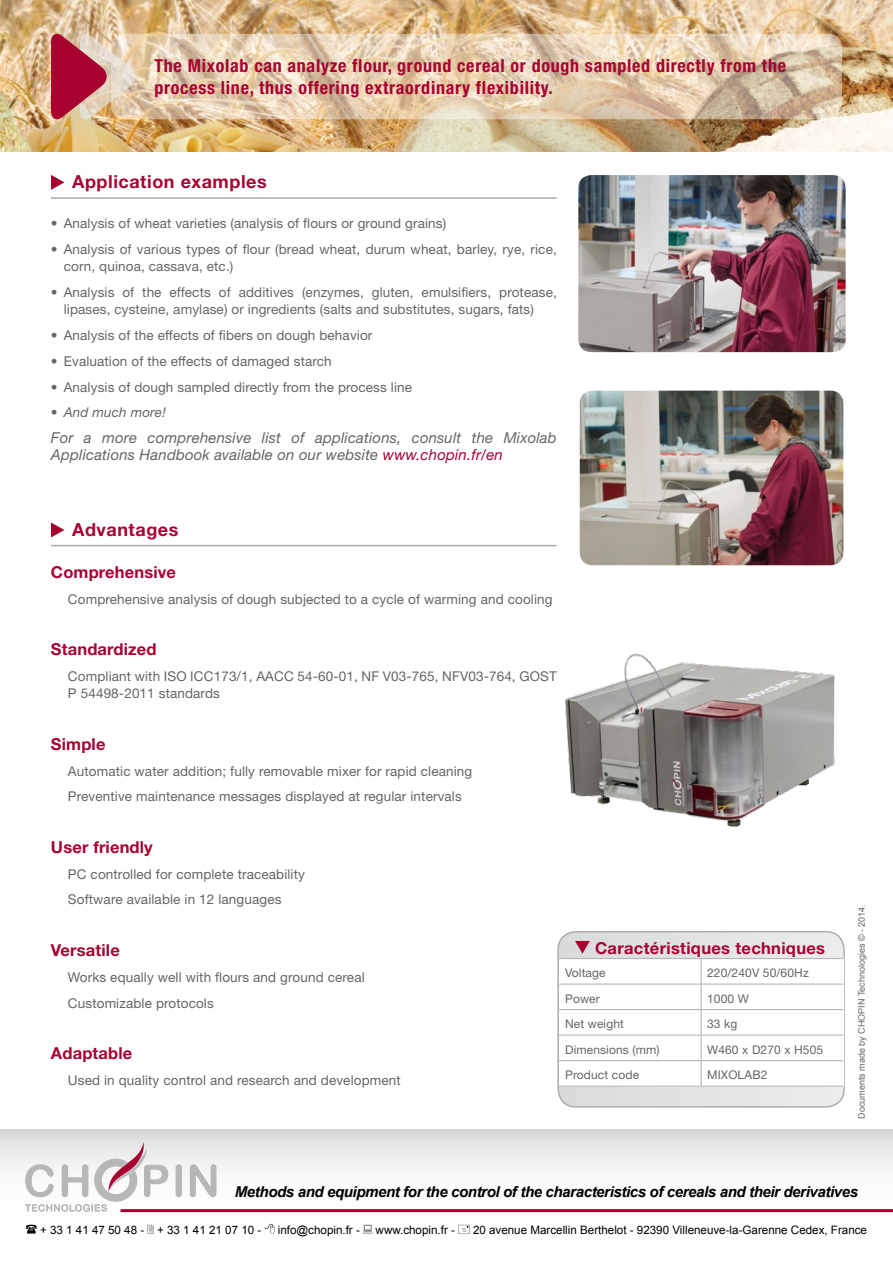
<style>
.page{position:relative;width:893px;height:1263px;background:#fff}
.page>*{position:absolute;margin:0;border:0;box-sizing:border-box;transform-origin:0 0}
.t1{font:700 condensed 18px/22.5px "Helvetica Neue LT Std";letter-spacing:.04em;color:#a70230}
.t2{font:700 18px "Helvetica Neue LT Std";letter-spacing:.03em;color:#a70230}
.t3{font:700 16.5px "Helvetica Neue LT Std";letter-spacing:.01em;color:#a70230}
.t4{font:italic 15px/17.2px "Helvetica Neue LT Std";letter-spacing:.01em;color:#646567}
.t5{font:italic 700 15px "Arial";letter-spacing:-.025em;color:#000}
.t6{font:13.5px/17.2px "Helvetica Neue LT Std";letter-spacing:.01em;color:#646567}
.t7{font:italic 13.5px "Helvetica Neue LT Std";letter-spacing:.01em;color:#646567}
.t8{font:12px "Helvetica Neue LT Std";letter-spacing:.01em;color:#646567}
.t9{font:11.55px "Arial";color:#000}
.t10{font:9px "Arial";color:#646567}
.s1{font-style:normal}
.s2{color:#a70230}
</style>
<div class="page">
<img style="left:0;top:0;width:893px;height:152px">
<svg style="left:111px;top:34px;width:731px;height:85px;background:#e2ccb0"></svg>
<svg style="left:51px;top:31px;width:86px;height:91px;background:#cc807f"></svg>
<div style="left:0;top:1129px;width:893px;height:134px;background:linear-gradient(to bottom,#e6e5e7,#fff)"></div>
<svg style="left:26px;top:1225px;width:11px;height:8px"></svg>
<svg style="left:148px;top:1225px;width:6px;height:8px"></svg>
<svg style="left:265px;top:1224px;width:10px;height:9px"></svg>
<svg style="left:363px;top:1225px;width:9px;height:8px"></svg>
<svg style="left:458px;top:1225px;width:12px;height:8px"></svg>
<hr style="left:121px;top:1209px;width:772px;height:3px;background:#a70230">
<svg style="left:176px;top:1164px;width:6px;height:33px"></svg>
<svg style="left:190px;top:1164px;width:26px;height:33px"></svg>
<svg style="left:25px;top:1143px;width:143px;height:68px"></svg>
<hr style="left:125px;top:1210px;width:92px;height:1px;background:#a70230">
<hr style="left:51px;top:197px;width:506px;height:2px;background:#adacb0">
<hr style="left:51px;top:545px;width:506px;height:1px;background:#adacb0">
<svg style="left:51px;top:175px;width:13px;height:15px"></svg>
<svg style="left:51px;top:522px;width:13px;height:15px"></svg>
<svg style="left:560px;top:932px;width:282px;height:173px;background:#e2e3e4"></svg>
<svg style="left:575px;top:941px;width:15px;height:13px"></svg>
<div style="left:557px;top:931px;width:288px;height:177px;border:2px solid #acadb1;border-radius:18px"></div>
<div style="left:559px;top:958px;width:284px;height:128px;background:#fff"></div>
<hr style="left:559px;top:958px;width:142px;height:1px;background:#acadb1">
<hr style="left:701px;top:958px;width:142px;height:1px;background:#acadb1">
<hr style="left:559px;top:984px;width:142px;height:1px;background:#acadb1">
<hr style="left:701px;top:984px;width:142px;height:1px;background:#acadb1">
<hr style="left:559px;top:1035px;width:142px;height:1px;background:#acadb1">
<hr style="left:701px;top:1035px;width:142px;height:1px;background:#acadb1">
<hr style="left:559px;top:1060px;width:142px;height:1px;background:#acadb1">
<hr style="left:701px;top:1060px;width:142px;height:1px;background:#acadb1">
<svg style="left:701px;top:959px;width:1px;height:127px"></svg>
<hr style="left:559px;top:1086px;width:142px;height:1px;background:#acadb1">
<hr style="left:701px;top:1086px;width:142px;height:1px;background:#acadb1">
<hr style="left:559px;top:1009px;width:142px;height:1px;background:#acadb1">
<hr style="left:701px;top:1009px;width:142px;height:1px;background:#acadb1">
<img style="left:565px;top:653px;width:270px;height:174px">
<img style="left:580px;top:391px;width:263px;height:174px">
<img style="left:578px;top:175px;width:268px;height:177px">
<h1 class="t1" style="left:154px;top:54px;width:633px">The Mixolab can analyze flour, ground cereal or dough sampled directly from the process line, thus offering extraordinary flexibility.</h1>
<h1 class="t2" style="left:72px;top:170px;width:196px">Application examples</h1>
<p class="t6" style="left:51px;top:215px;width:397px">• Analysis of wheat varieties (analysis of flours or ground grains)</p>
<p class="t6" style="left:64px;top:241px;width:495px;text-indent:-13px">• Analysis of various types of flour (bread wheat, durum wheat, barley, rye, rice, corn, quinoa, cassava, etc.)</p>
<p class="t6" style="left:64px;top:284px;width:495px;text-indent:-13px">• Analysis of the effects of additives (enzymes, gluten, emulsifiers, protease, lipases, cysteine, amylase) or ingredients (salts and substitutes, sugars, fats)</p>
<p class="t6" style="left:51px;top:327px;width:323px">• Analysis of the effects of fibers on dough behavior</p>
<p class="t6" style="left:51px;top:352px;width:282px">• Evaluation of the effects of damaged starch</p>
<p class="t6" style="left:51px;top:378px;width:363px">• Analysis of dough sampled directly from the process line</p>
<p class="t7" style="left:51px;top:404px;width:116px"><span class="s1">•</span> And much more!</p>
<p class="t4" style="left:51px;top:429px;width:507px">For a more comprehensive list of applications, consult the Mixolab<br>Applications Handbook available on our website <span class="s2">www.chopin.fr/en</span></p>
<h1 class="t2" style="left:72px;top:518px;width:108px">Advantages</h1>
<p class="t3" style="left:51px;top:562px;width:127px">Comprehensive</p>
<p class="t6" style="left:68px;top:590px;width:486px">Comprehensive analysis of dough subjected to a cycle of warming and cooling</p>
<p class="t3" style="left:51px;top:639px;width:107px">Standardized</p>
<p class="t6" style="left:68px;top:667px;width:490px">Compliant with ISO ICC173/1, AACC 54-60-01, NF V03-765, NFV03-764, GOST<br>P 54498-2011 standards</p>
<p class="t3" style="left:51px;top:734px;width:56px">Simple</p>
<p class="t6" style="left:68px;top:758px;width:406px;line-height:25.8px">Automatic water addition; fully removable mixer for rapid cleaning<br>Preventive maintenance messages displayed at regular intervals</p>
<p class="t3" style="left:51px;top:837px;width:103px">User friendly</p>
<p class="t6" style="left:68px;top:861px;width:238px;line-height:25.8px">PC controlled for complete traceability<br>Software available in 12 languages</p>
<p class="t3" style="left:51px;top:940px;width:70px">Versatile</p>
<p class="t6" style="left:68px;top:964px;width:298px;line-height:25.8px">Works equally well with flours and ground cereal<br>Customizable protocols</p>
<p class="t3" style="left:51px;top:1043px;width:83px">Adaptable</p>
<p class="t6" style="left:68px;top:1071px;width:334px">Used in quality control and research and development</p>
<p class="t3" style="left:595px;top:938px;width:232px">Caractéristiques techniques</p>
<p class="t8" style="left:565px;top:966px;width:42px">Voltage</p>
<p class="t8" style="left:707px;top:966px;width:103px">220/240V 50/60Hz</p>
<p class="t8" style="left:565px;top:991px;width:36px">Power</p>
<p class="t8" style="left:707px;top:991px;width:43px">1000 W</p>
<p class="t8" style="left:565px;top:1017px;width:60px">Net weight</p>
<p class="t8" style="left:707px;top:1017px;width:32px">33 kg</p>
<p class="t8" style="left:565px;top:1042px;width:96px">Dimensions (mm)</p>
<p class="t8" style="left:707px;top:1042px;width:118px">W460 x D270 x H505</p>
<p class="t8" style="left:565px;top:1068px;width:76px">Product code</p>
<p class="t8" style="left:707px;top:1068px;width:62px">MIXOLAB2</p>
<p class="t10" style="left:856px;top:1118px;width:216px;rotate:-90deg">Documents made by CHOPIN Technologies © - 2014.</p>
<p class="t5" style="left:235px;top:1181px;width:625px">Methods and equipment for the control of the characteristics of cereals and their derivatives</p>
<p class="t9" style="left:40px;top:1222px;width:223px">+ 33 1 41 47 50 48 - + 33 1 41 21 07 10 -</p>
<p class="t9" style="left:278px;top:1222px;width:84px">info@chopin.fr -</p>
<p class="t9" style="left:376px;top:1222px;width:81px">www.chopin.fr -</p>
<p class="t9" style="left:473px;top:1222px;width:396px">20 avenue Marcellin Berthelot - 92390 Villeneuve-la-Garenne Cedex, France</p>
</div>
